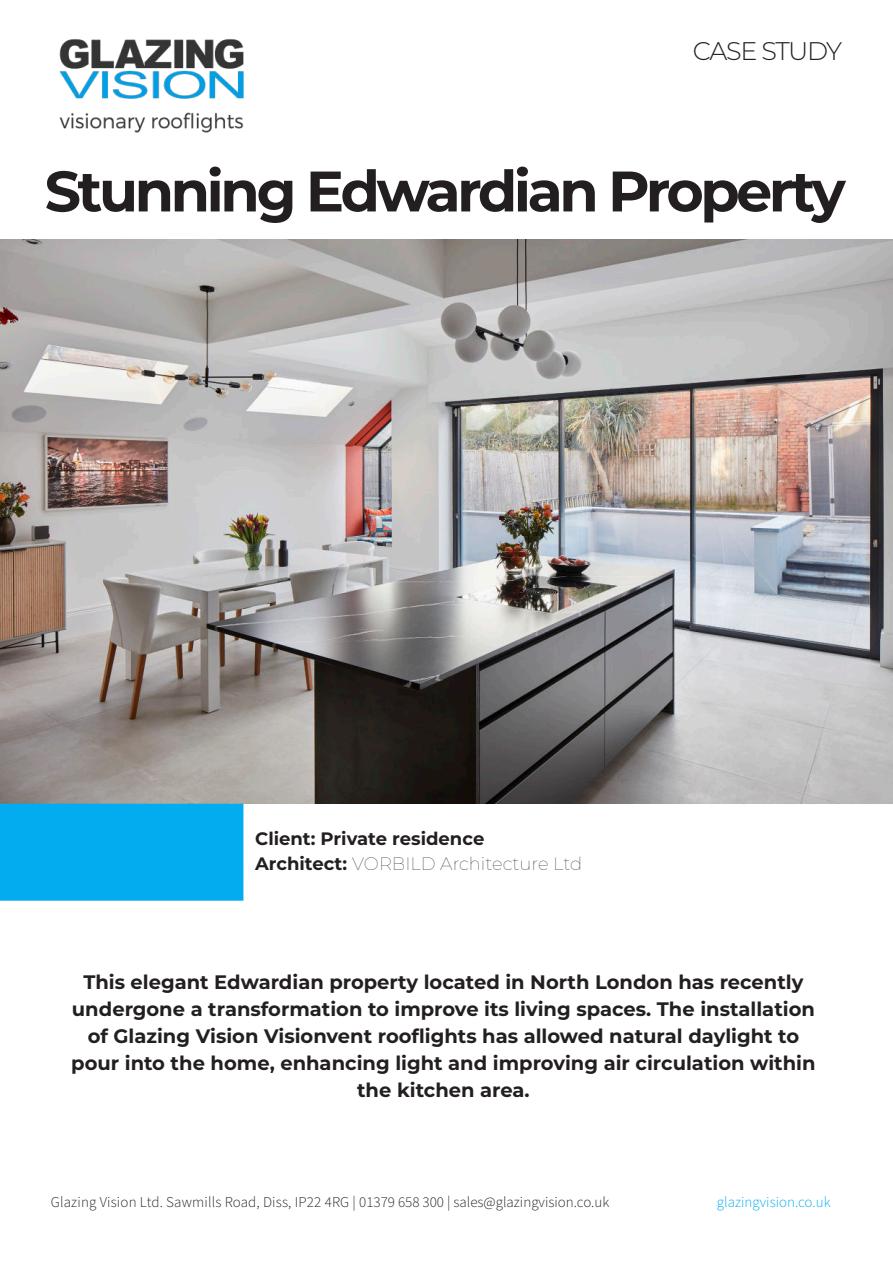
<style>
.page{position:relative;width:893px;height:1263px;background:#fff}
.page>*{position:absolute;margin:0;border:0;box-sizing:border-box;transform-origin:0 0}
.t1{font:700 57px "Montserrat";letter-spacing:-.06em;color:#231f20}
.t2{font:300 25.5px "Montserrat";letter-spacing:-.06em;color:#231f20}
.t3{font:700 19.5px/27px "Montserrat";color:#231f20;text-align:center}
.t4{font:700 18px/24.8px "Montserrat";color:#231f20}
.t5{font:300 15px "Source Sans Pro";color:#231f20}
.t6{font:300 15px "Source Sans Pro";color:#02acef}
.s1{font-weight:100}
</style>
<div class="page">
<img style="left:59px;top:39px;width:185px;height:94px">
<img style="left:0;top:239px;width:893px;height:565px">
<div style="left:1px;top:804px;width:242px;height:96px;background:#02acef"></div>
<div style="left:0;top:804px;width:243px;height:97px;border:2px solid #02acef"></div>
<h2 class="t2" style="left:693px;top:39px;width:151px">CASE STUDY</h2>
<h1 class="t1" style="left:45px;top:167px;width:803px">Stunning Edwardian Property</h1>
<p class="t4" style="left:255px;top:827px;width:329px">Client: Private residence<br>Architect: <span class="s1">VORBILD Architecture Ltd</span></p>
<p class="t3" style="left:71px;top:969px;width:746px">This elegant Edwardian property located in North London has recently undergone a transformation to improve its living spaces. The installation of Glazing Vision Visionvent rooflights has allowed natural daylight to pour into the home, enhancing light and improving air circulation within the kitchen area.</p>
<p class="t5" style="left:51px;top:1196px;width:560px">Glazing Vision Ltd. Sawmills Road, Diss, IP22 4RG | 01379 658 300 | sales@glazingvision.co.uk</p>
<p class="t6" style="left:717px;top:1196px;width:115px">glazingvision.co.uk</p>
</div>
